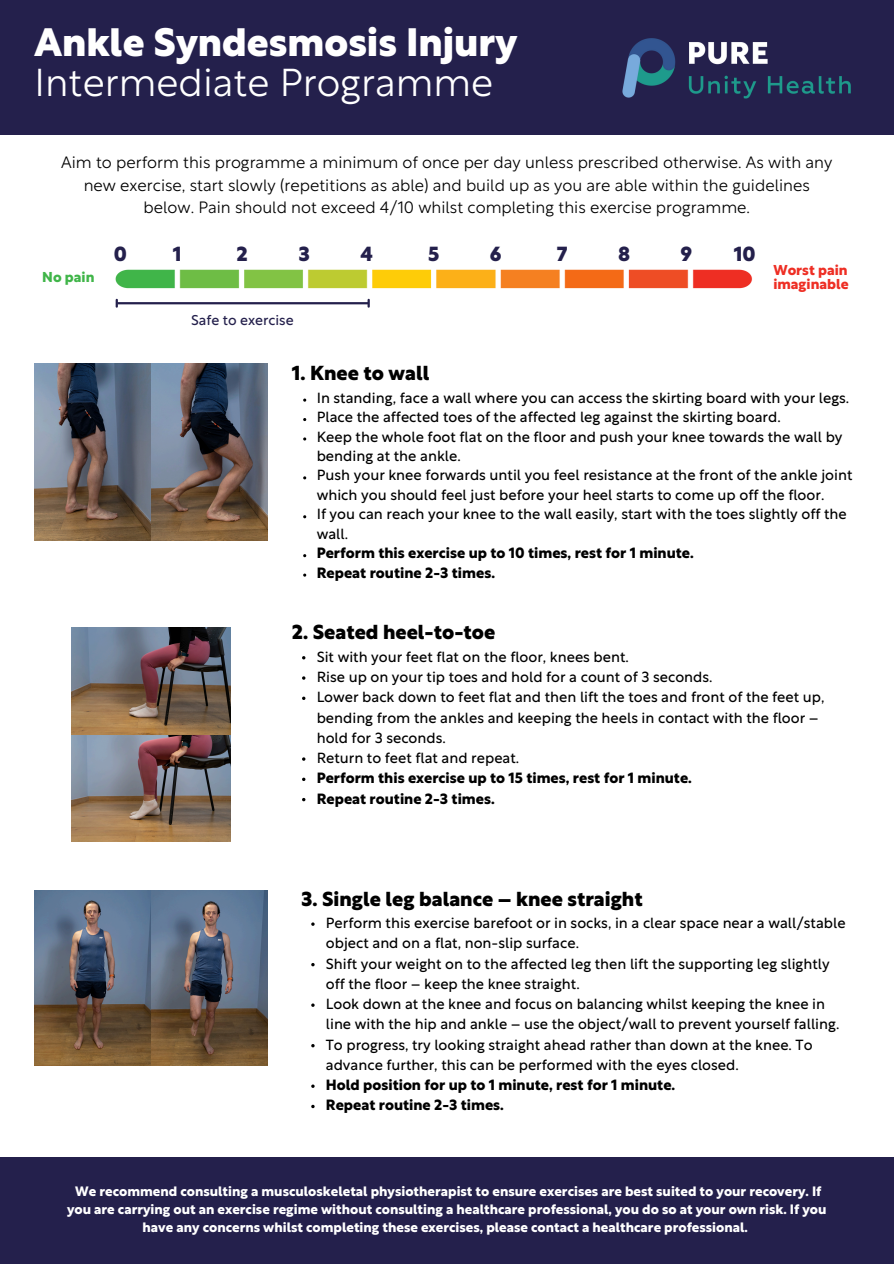
<style>
.page{position:relative;width:894px;height:1264px;background:#fff}
.page>*{position:absolute;margin:0;border:0;box-sizing:border-box;transform-origin:0 0}
.t1{font:800 38.7px/40.7px "Rustica";color:#fff}
.t2{font:800 19.95px "Rustica";color:#24204c}
.t3{font:800 19.8px "Rustica";color:#000}
.t4{font:300 16.35px/22.5px "Rustica";color:#000;text-align:center}
.t5{font:14.55px/20.2px "Rustica";color:#000}
.t6{font:700 14.55px "Rustica";color:#000}
.t7{font:700 14.1px/14.7px "Rustica";color:#ee2e24}
.t8{font:14.1px "Rustica";color:#24204c}
.t9{font:700 14.1px "Rustica";color:#40b549}
.t10{font:700 13.35px/17.9px "Rustica";color:#fff;text-align:center}
.s1{font-weight:300}
</style>
<div class="page">
<div style="left:0;top:0;width:893px;height:134px;background:#24204c"></div>
<img style="left:115px;top:269px;width:637px;height:19px">
<hr style="left:117px;top:302px;width:251px;height:2px;background:#24204c">
<div style="left:0;top:1157px;width:893px;height:106px;background:#24204c"></div>
<img style="left:35px;top:364px;width:232px;height:176px">
<img style="left:71px;top:627px;width:160px;height:214px">
<img style="left:35px;top:890px;width:232px;height:175px">
<img style="left:622px;top:38px;width:229px;height:61px">
<h1 class="t1" style="left:35px;top:25px;width:484px">Ankle Syndesmosis Injury<br><span class="s1">Intermediate Programme</span></h1>
<p class="t4" style="left:61px;top:153px;width:772px">Aim to perform this programme a minimum of once per day unless prescribed otherwise. As with any new exercise, start slowly (repetitions as able) and build up as you are able within the guidelines below. Pain should not exceed 4/10 whilst completing this exercise programme.</p>
<h2 class="t2" style="left:114px;top:247px;width:15px">0</h2>
<h2 class="t2" style="left:173px;top:247px;width:10px">1</h2>
<h2 class="t2" style="left:236px;top:247px;width:13px">2</h2>
<h2 class="t2" style="left:298px;top:247px;width:13px">3</h2>
<h2 class="t2" style="left:360px;top:247px;width:14px">4</h2>
<h2 class="t2" style="left:428px;top:247px;width:13px">5</h2>
<h2 class="t2" style="left:489px;top:247px;width:13px">6</h2>
<h2 class="t2" style="left:556px;top:247px;width:12px">7</h2>
<h2 class="t2" style="left:617px;top:247px;width:14px">8</h2>
<h2 class="t2" style="left:680px;top:247px;width:13px">9</h2>
<h2 class="t2" style="left:733px;top:247px;width:23px">10</h2>
<p class="t9" style="left:42px;top:272px;width:54px">No pain</p>
<p class="t7" style="left:773px;top:263px;width:77px">Worst pain imaginable</p>
<p class="t8" style="left:191px;top:314px;width:104px">Safe to exercise</p>
<p class="t3" style="left:292px;top:366px;width:139px">1. Knee to wall</p>
<h3 class="t5" style="left:316px;top:389px;width:534px">In standing, face a wall where you can access the skirting board with your legs.</h3>
<h2 class="t5" style="left:316px;top:408px;width:465px">Place the affected toes of the affected leg against the skirting board.</h2>
<p class="t5" style="left:316px;top:428px;width:527px;line-height:19.5px">Keep the whole foot flat on the floor and push your knee towards the wall by bending at the ankle.</p>
<h4 class="t5" style="left:316px;top:467px;width:537px;line-height:19.5px">Push your knee forwards until you feel resistance at the front of the ankle joint which you should feel just before your heel starts to come up off the floor.</h4>
<p class="t5" style="left:316px;top:506px;width:531px;line-height:19.5px">If you can reach your knee to the wall easily, start with the toes slightly off the wall.</p>
<p class="t6" style="left:316px;top:548px;width:378px">Perform this exercise up to 10 times, rest for 1 minute.</p>
<h4 class="t6" style="left:316px;top:567px;width:180px">Repeat routine 2-3 times.</h4>
<p class="t3" style="left:292px;top:625px;width:205px">2. Seated heel-to-toe</p>
<p class="t5" style="left:316px;top:648px;width:313px">Sit with your feet flat on the floor, knees bent.</p>
<p class="t5" style="left:316px;top:668px;width:397px">Rise up on your tip toes and hold for a count of 3 seconds.</p>
<p class="t5" style="left:316px;top:688px;width:509px">Lower back down to feet flat and then lift the toes and front of the feet up, bending from the ankles and keeping the heels in contact with the floor – hold for 3 seconds.</p>
<h2 class="t5" style="left:316px;top:749px;width:204px">Return to feet flat and repeat.</h2>
<p class="t6" style="left:316px;top:773px;width:376px">Perform this exercise up to 15 times, rest for 1 minute.</p>
<p class="t6" style="left:316px;top:793px;width:179px">Repeat routine 2-3 times.</p>
<p class="t3" style="left:301px;top:891px;width:343px">3. Single leg balance – knee straight</p>
<p class="t5" style="left:326px;top:914px;width:521px">Perform this exercise barefoot or in socks, in a clear space near a wall/stable object and on a flat, non-slip surface.</p>
<p class="t5" style="left:326px;top:954px;width:505px">Shift your weight on to the affected leg then lift the supporting leg slightly off the floor – keep the knee straight.</p>
<p class="t5" style="left:326px;top:995px;width:515px">Look down at the knee and focus on balancing whilst keeping the knee in line with the hip and ankle – use the object/wall to prevent yourself falling.</p>
<p class="t5" style="left:326px;top:1035px;width:488px">To progress, try looking straight ahead rather than down at the knee. To advance further, this can be performed with the eyes closed.</p>
<h2 class="t6" style="left:326px;top:1079px;width:351px">Hold position for up to 1 minute, rest for 1 minute.</h2>
<p class="t6" style="left:326px;top:1099px;width:179px">Repeat routine 2-3 times.</p>
<p class="t10" style="left:67px;top:1184px;width:760px">We recommend consulting a musculoskeletal physiotherapist to ensure exercises are best suited to your recovery. If you are carrying out an exercise regime without consulting a healthcare professional, you do so at your own risk. If you have any concerns whilst completing these exercises, please contact a healthcare professional.</p>
</div>
